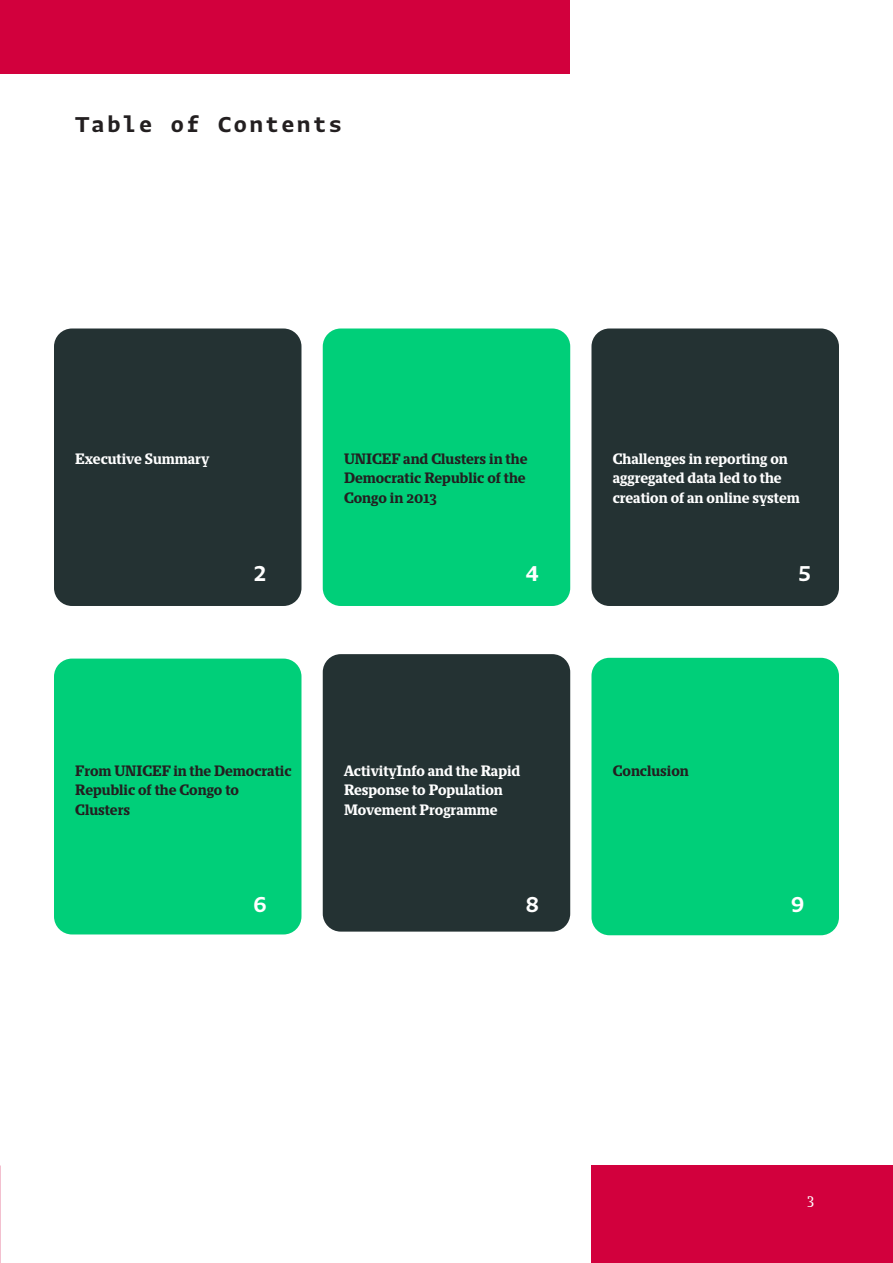
<style>
.page{position:relative;width:893px;height:1263px;background:#fff}
.page>*{position:absolute;margin:0;border:0;box-sizing:border-box;transform-origin:0 0}
.Long_title{font:25.5px "Greta Mono Std Bld";color:#231f20}
.Quote_or_important_f{font:25.5px "Greta Mono Std Bld";color:#fff}
.Long_title-2{font:700 13.5px "Tribunal Std";color:#fff}
.Long_title-3{font:700 13.5px/19.5px "Tribunal Std";color:#231f20}
.Quote_or_important_f-2{font:700 13.5px "Tribunal Std";color:#fff}
.t1{font:13.5px "Tribunal Std";color:#fff}
</style>
<div class="page">
<div style="left:54px;top:659px;width:247px;height:275px;background:#00cf79;border-radius:18px"></div>
<div style="left:0;top:0;width:570px;height:74px;background:#d2003d"></div>
<div style="left:54px;top:328px;width:247px;height:278px;background:#243233;border-radius:18px"></div>
<div style="left:323px;top:328px;width:247px;height:278px;background:#00cf79;border-radius:18px"></div>
<div style="left:591px;top:328px;width:248px;height:278px;background:#243233;border-radius:18px"></div>
<div style="left:323px;top:654px;width:247px;height:278px;background:#243233;border-radius:18px"></div>
<div style="left:591px;top:658px;width:248px;height:277px;background:#00cf79;border-radius:18px"></div>
<div style="left:591px;top:1166px;width:302px;height:97px;background:#d2003d"></div>
<p class="Long_title" style="left:75px;top:110px;width:270px">Table of Contents</p>
<p class="Quote_or_important_f-2" style="left:75px;top:449px;width:136px">Executive Summary</p>
<p class="Long_title-3" style="left:344px;top:449px;width:185px">UNICEF and Clusters in the</p>
<p class="Long_title-3" style="left:344px;top:468px;width:183px">Democratic Republic of the</p>
<p class="Long_title-3" style="left:344px;top:488px;width:95px">Congo in 2013</p>
<p class="Long_title-2" style="left:613px;top:449px;width:177px">Challenges in reporting on</p>
<p class="Long_title-2" style="left:613px;top:469px;width:170px">aggregated data led to the</p>
<p class="Long_title-2" style="left:613px;top:488px;width:189px">creation of an online system</p>
<p class="Quote_or_important_f" style="left:252px;top:559px;width:17px">2</p>
<p class="Quote_or_important_f" style="left:524px;top:559px;width:17px">4</p>
<p class="Quote_or_important_f" style="left:797px;top:559px;width:17px">5</p>
<p class="Long_title-3" style="left:75px;top:761px;width:218px">From UNICEF in the Democratic<br>Republic of the Congo to</p>
<p class="Long_title-3" style="left:75px;top:800px;width:56px">Clusters</p>
<p class="Long_title-2" style="left:344px;top:761px;width:178px">ActivityInfo and the Rapid</p>
<p class="Long_title-2" style="left:344px;top:781px;width:160px">Response to Population</p>
<p class="Long_title-2" style="left:344px;top:800px;width:155px">Movement Programme</p>
<p class="Long_title-3" style="left:613px;top:761px;width:78px">Conclusion</p>
<p class="Quote_or_important_f" style="left:252px;top:890px;width:17px">6</p>
<p class="Quote_or_important_f" style="left:524px;top:890px;width:17px">8</p>
<p class="Quote_or_important_f" style="left:790px;top:890px;width:17px">9</p>
<p class="t1" style="left:807px;top:1190px;width:9px">3</p>
</div>
